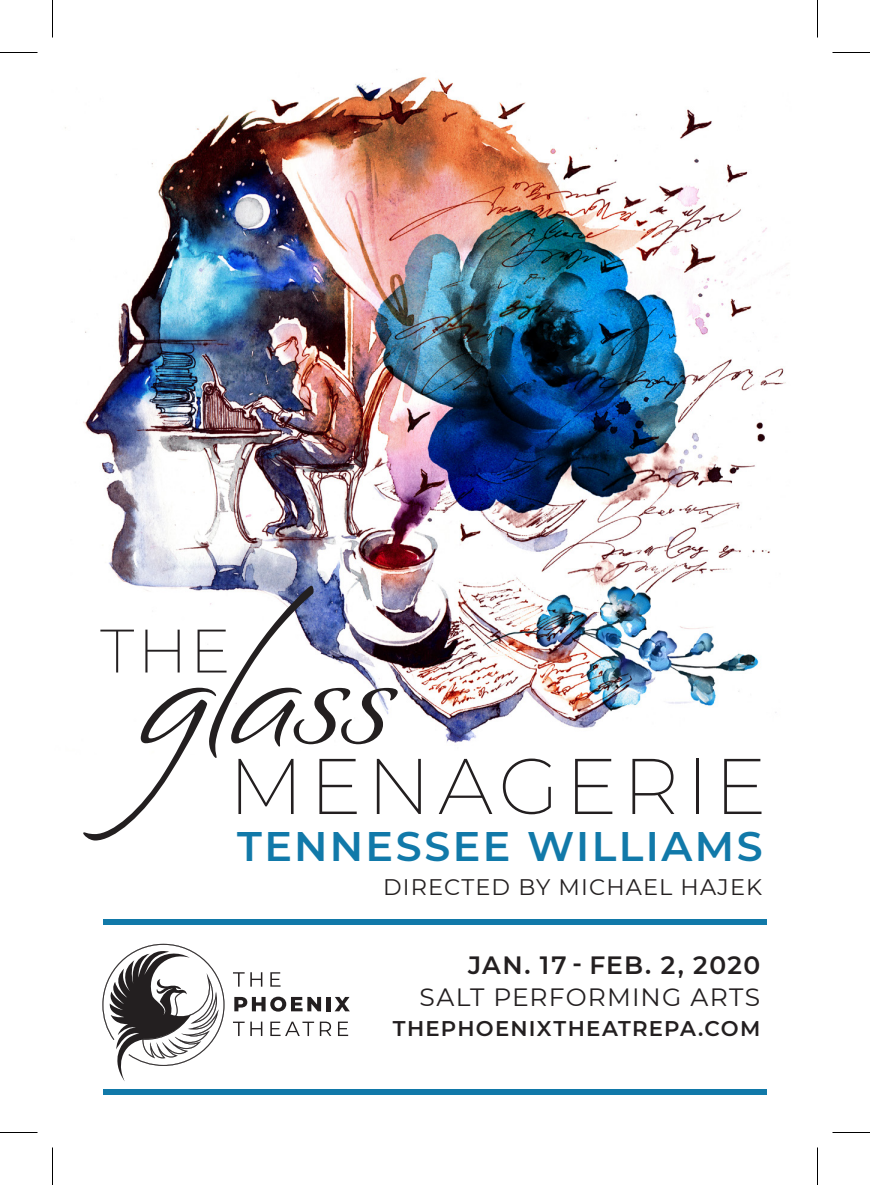
<style>
.page{position:relative;width:870px;height:1185px;background:#fff}
.page>*{position:absolute;margin:0;border:0;box-sizing:border-box;transform-origin:0 0}
.t1{font:195.75px "Bianca";letter-spacing:-.035em;color:#231f20}
.t2{font:200 78.75px "Montserrat";letter-spacing:.07em;color:#231f20}
.t3{font:200 61.25px "Montserrat";color:#231f20}
.t4{font:600 41.25px "Montserrat";letter-spacing:.055em;color:#1179a9}
.t5{font:25px "Montserrat";letter-spacing:.045em;color:#231f20}
.t6{font:600 25px "Montserrat";letter-spacing:.055em;color:#231f20}
.t7{font:22.5px "Montserrat";letter-spacing:.05em;color:#231f20}
.t8{font:600 21.25px "Montserrat";letter-spacing:.055em;color:#231f20}
</style>
<div class="page">
<img style="left:65px;top:69px;width:723px;height:674px">
<div style="left:103px;top:920px;width:664px;height:5px;background:#1179a9"></div>
<div style="left:103px;top:1090px;width:664px;height:5px;background:#1179a9"></div>
<svg style="left:233px;top:972px;width:29px;height:15px"></svg>
<svg style="left:270px;top:972px;width:11px;height:15px"></svg>
<svg style="left:234px;top:997px;width:87px;height:15px"></svg>
<hr style="left:327px;top:997px;width:4px;height:14px;background:#231f20">
<svg style="left:335px;top:997px;width:15px;height:14px"></svg>
<svg style="left:233px;top:1022px;width:29px;height:14px"></svg>
<svg style="left:270px;top:1022px;width:44px;height:14px"></svg>
<svg style="left:320px;top:1022px;width:11px;height:14px"></svg>
<svg style="left:338px;top:1022px;width:10px;height:14px"></svg>
<svg style="left:102px;top:944px;width:123px;height:137px"></svg>
<hr style="left:0;top:52px;width:38px;height:1px;background:#000">
<hr style="left:832px;top:52px;width:38px;height:1px;background:#000">
<hr style="left:0;top:1132px;width:38px;height:1px;background:#000">
<hr style="left:832px;top:1132px;width:38px;height:1px;background:#000">
<hr style="left:52px;top:0;width:1px;height:38px;background:#000">
<hr style="left:52px;top:1148px;width:1px;height:37px;background:#000">
<hr style="left:817px;top:0;width:1px;height:38px;background:#000">
<hr style="left:817px;top:1148px;width:1px;height:37px;background:#000">
<p class="t1" style="left:140px;top:545px;width:253px">glass</p>
<p class="t3" style="left:100px;top:610px;width:132px">THE</p>
<p class="t2" style="left:228px;top:733px;width:540px">MENAGERIE</p>
<p class="t4" style="left:237px;top:817px;width:527px">TENNESSEE WILLIAMS</p>
<p class="t7" style="left:383px;top:871px;width:381px">DIRECTED BY MICHAEL HAJEK</p>
<p class="t6" style="left:468px;top:947px;width:294px">JAN. 17 - FEB. 2, 2020</p>
<p class="t5" style="left:420px;top:980px;width:342px">SALT PERFORMING ARTS</p>
<p class="t8" style="left:393px;top:1013px;width:369px">THEPHOENIXTHEATREPA.COM</p>
</div>
